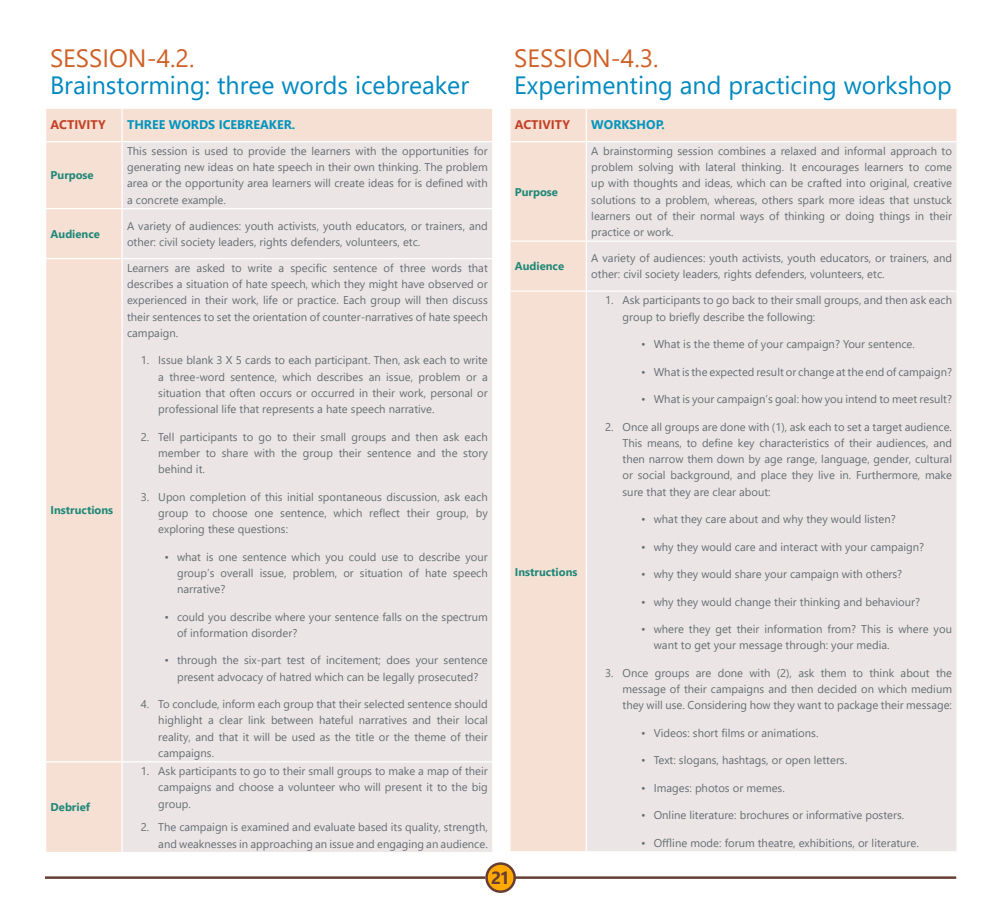
<style>
.page{position:relative;width:1000px;height:900px;background:#fff}
.page>*{position:absolute;margin:0;border:0;box-sizing:border-box;transform-origin:0 0}
.Paragraph_headings{font:25px "Segoe UI";color:#0089c0}
.Paragraph_headings-2{font:25px "Segoe UI";color:#cf6026}
.t1{font:700 17.5px "Segoe UI";color:#663d36}
.Paragraph_body{font:700 12.5px "Segoe UI";color:#0095bf}
.Paragraph_body-2{font:700 12.5px "Segoe UI";color:#c24125}
.Paragraph_box{font:11.25px/16.2px "Segoe UI";color:#666d73;text-align:justify}
.Paragraph_box-2{font:700 11.25px "Segoe UI";color:#1d8879}
</style>
<div class="page">
<div style="left:487px;top:864px;width:28px;height:28px;background:#ffa900;border-radius:50%"></div>
<div style="left:485px;top:862px;width:31px;height:31px;border:2px solid #663d36;border-radius:50%"></div>
<hr style="left:45px;top:876px;width:440px;height:3px;background:#663d36">
<hr style="left:515px;top:876px;width:441px;height:3px;background:#663d36">
<div style="left:46px;top:109px;width:446px;height:743px;background:#f6e0d3"></div>
<div style="left:123px;top:142px;width:369px;height:710px;background:#ebe6e5"></div>
<hr style="left:121px;top:109px;width:2px;height:32px;background:#fff">
<hr style="left:45px;top:141px;width:77px;height:1px;background:#fff">
<hr style="left:122px;top:141px;width:371px;height:1px;background:#fff">
<hr style="left:121px;top:142px;width:2px;height:66px;background:#fff">
<hr style="left:45px;top:208px;width:77px;height:1px;background:#fff">
<hr style="left:122px;top:208px;width:371px;height:1px;background:#fff">
<hr style="left:121px;top:209px;width:2px;height:49px;background:#fff">
<hr style="left:45px;top:258px;width:77px;height:1px;background:#fff">
<hr style="left:122px;top:258px;width:371px;height:1px;background:#fff">
<hr style="left:121px;top:259px;width:2px;height:502px;background:#fff">
<hr style="left:45px;top:761px;width:77px;height:1px;background:#fff">
<hr style="left:122px;top:761px;width:371px;height:1px;background:#fff">
<hr style="left:121px;top:762px;width:2px;height:90px;background:#fff">
<div style="left:511px;top:109px;width:445px;height:742px;background:#f6e0d3"></div>
<div style="left:587px;top:142px;width:369px;height:709px;background:#ebe6e5"></div>
<hr style="left:586px;top:109px;width:1px;height:32px;background:#fff">
<hr style="left:509px;top:141px;width:77px;height:1px;background:#fff">
<hr style="left:586px;top:141px;width:372px;height:1px;background:#fff">
<hr style="left:586px;top:142px;width:1px;height:99px;background:#fff">
<hr style="left:509px;top:241px;width:77px;height:1px;background:#fff">
<hr style="left:586px;top:241px;width:372px;height:1px;background:#fff">
<hr style="left:586px;top:242px;width:1px;height:49px;background:#fff">
<hr style="left:509px;top:291px;width:77px;height:1px;background:#fff">
<hr style="left:586px;top:291px;width:372px;height:1px;background:#fff">
<hr style="left:586px;top:292px;width:1px;height:559px;background:#fff">
<p class="Paragraph_headings-2" style="left:50px;top:34px;width:146px">SESSION-4.2.</p>
<p class="Paragraph_headings" style="left:50px;top:62px;width:421px">Brainstorming: three words icebreaker</p>
<p class="Paragraph_body-2" style="left:51px;top:113px;width:57px">ACTIVITY</p>
<p class="Paragraph_body" style="left:127px;top:113px;width:170px">THREE WORDS ICEBREAKER.</p>
<p class="Paragraph_box-2" style="left:51px;top:165px;width:45px">Purpose</p>
<p class="Paragraph_box" style="left:127px;top:142px;width:362px">This session is used to provide the learners with the opportunities for generating new ideas on hate speech in their own thinking. The problem area or the opportunity area learners will create ideas for is defined with a concrete example.</p>
<p class="Paragraph_box-2" style="left:51px;top:223px;width:51px">Audience</p>
<p class="Paragraph_box" style="left:127px;top:217px;width:362px">A variety of audiences: youth activists, youth educators, or trainers, and other: civil society leaders, rights defenders, volunteers, etc.</p>
<p class="Paragraph_box-2" style="left:51px;top:500px;width:64px">Instructions</p>
<p class="Paragraph_box-2" style="left:51px;top:797px;width:41px">Debrief</p>
<p class="Paragraph_box" style="left:127px;top:259px;width:362px">Learners are asked to write a specific sentence of three words that describes a situation of hate speech, which they might have observed or experienced in their work, life or practice. Each group will then discuss their sentences to set the orientation of counter-narratives of hate speech campaign.</p>
<p class="Paragraph_box" style="left:158px;top:351px;width:331px;text-indent:-18px">1. Issue blank 3 X 5 cards to each participant. Then, ask each to write a three-word sentence, which describes an issue, problem or a situation that often occurs or occurred in their work, personal or professional life that represents a hate speech narrative.</p>
<p class="Paragraph_box" style="left:158px;top:427px;width:331px;text-indent:-18px">2. Tell participants to go to their small groups and then ask each member to share with the group their sentence and the story behind it.</p>
<p class="Paragraph_box" style="left:158px;top:487px;width:331px;text-indent:-18px">3. Upon completion of this initial spontaneous discussion, ask each group to choose one sentence, which reflect their group, by exploring these questions:</p>
<p class="Paragraph_box" style="left:177px;top:547px;width:312px;text-indent:-12px">• what is one sentence which you could use to describe your group’s overall issue, problem, or situation of hate speech narrative?</p>
<p class="Paragraph_box" style="left:177px;top:607px;width:312px;text-indent:-12px">• could you describe where your sentence falls on the spectrum of information disorder?</p>
<p class="Paragraph_box" style="left:165px;top:651px;width:325px;text-align:center">• through the six-part test of incitement; does your sentence present advocacy of hatred which can be legally prosecuted?</p>
<p class="Paragraph_box" style="left:158px;top:695px;width:331px;text-indent:-18px">4. To conclude, inform each group that their selected sentence should highlight a clear link between hateful narratives and their local reality, and that it will be used as the title or the theme of their campaigns.</p>
<p class="Paragraph_box" style="left:158px;top:762px;width:331px;text-indent:-18px">1. Ask participants to go to their small groups to make a map of their campaigns and choose a volunteer who will present it to the big group.</p>
<p class="Paragraph_box" style="left:141px;top:818px;width:349px;text-align:right">2. The campaign is examined and evaluate based its quality, strength, and weaknesses in approaching an issue and engaging an audience.</p>
<p class="Paragraph_headings-2" style="left:514px;top:34px;width:146px">SESSION-4.3.</p>
<p class="Paragraph_headings" style="left:514px;top:62px;width:439px">Experimenting and practicing workshop</p>
<p class="Paragraph_body-2" style="left:515px;top:113px;width:57px">ACTIVITY</p>
<p class="Paragraph_body" style="left:591px;top:113px;width:75px">WORKSHOP.</p>
<p class="Paragraph_box-2" style="left:515px;top:181px;width:45px">Purpose</p>
<p class="Paragraph_box" style="left:591px;top:142px;width:362px">A brainstorming session combines a relaxed and informal approach to problem solving with lateral thinking. It encourages learners to come up with thoughts and ideas, which can be crafted into original, creative solutions to a problem, whereas, others spark more ideas that unstuck learners out of their normal ways of thinking or doing things in their practice or work.</p>
<p class="Paragraph_box-2" style="left:515px;top:256px;width:51px">Audience</p>
<p class="Paragraph_box" style="left:591px;top:249px;width:362px">A variety of audiences: youth activists, youth educators, or trainers, and other: civil society leaders, rights defenders, volunteers, etc.</p>
<p class="Paragraph_box-2" style="left:515px;top:561px;width:64px">Instructions</p>
<p class="Paragraph_box" style="left:623px;top:291px;width:331px;text-indent:-18px">1. Ask participants to go back to their small groups, and then ask each group to briefly describe the following:</p>
<p class="Paragraph_box" style="left:641px;top:335px;width:275px">• What is the theme of your campaign? Your sentence.</p>
<p class="Paragraph_box" style="left:641px;top:362px;width:312px">• What is the expected result or change at the end of campaign?</p>
<p class="Paragraph_box" style="left:641px;top:390px;width:312px">• What is your campaign’s goal: how you intend to meet result?</p>
<p class="Paragraph_box" style="left:623px;top:417px;width:331px;text-indent:-18px">2. Once all groups are done with (1), ask each to set a target audience.<br>This means, to define key characteristics of their audiences, and then narrow them down by age range, language, gender, cultural or social background, and place they live in. Furthermore, make sure that they are clear about:</p>
<p class="Paragraph_box" style="left:641px;top:510px;width:256px">• what they care about and why they would listen?</p>
<p class="Paragraph_box" style="left:641px;top:537px;width:285px">• why they would care and interact with your campaign?</p>
<p class="Paragraph_box" style="left:641px;top:565px;width:263px">• why they would share your campaign with others?</p>
<p class="Paragraph_box" style="left:641px;top:592px;width:280px">• why they would change their thinking and behaviour?</p>
<p class="Paragraph_box" style="left:654px;top:620px;width:300px;text-indent:-12px">• where they get their information from? This is where you want to get your message through: your media.</p>
<p class="Paragraph_box" style="left:623px;top:664px;width:331px;text-indent:-18px">3. Once groups are done with (2), ask them to think about the message of their campaigns and then decided on which medium they will use. Considering how they want to package their message:</p>
<p class="Paragraph_box" style="left:641px;top:724px;width:179px">• Videos: short films or animations.</p>
<p class="Paragraph_box" style="left:641px;top:751px;width:207px">• Text: slogans, hashtags, or open letters.</p>
<p class="Paragraph_box" style="left:641px;top:779px;width:145px">• Images: photos or memes.</p>
<p class="Paragraph_box" style="left:641px;top:806px;width:264px">• Online literature: brochures or informative posters.</p>
<p class="Paragraph_box" style="left:641px;top:834px;width:279px">• Offline mode: forum theatre, exhibitions, or literature.</p>
<h2 class="t1" style="left:491px;top:861px;width:20px">21</h2>
</div>
